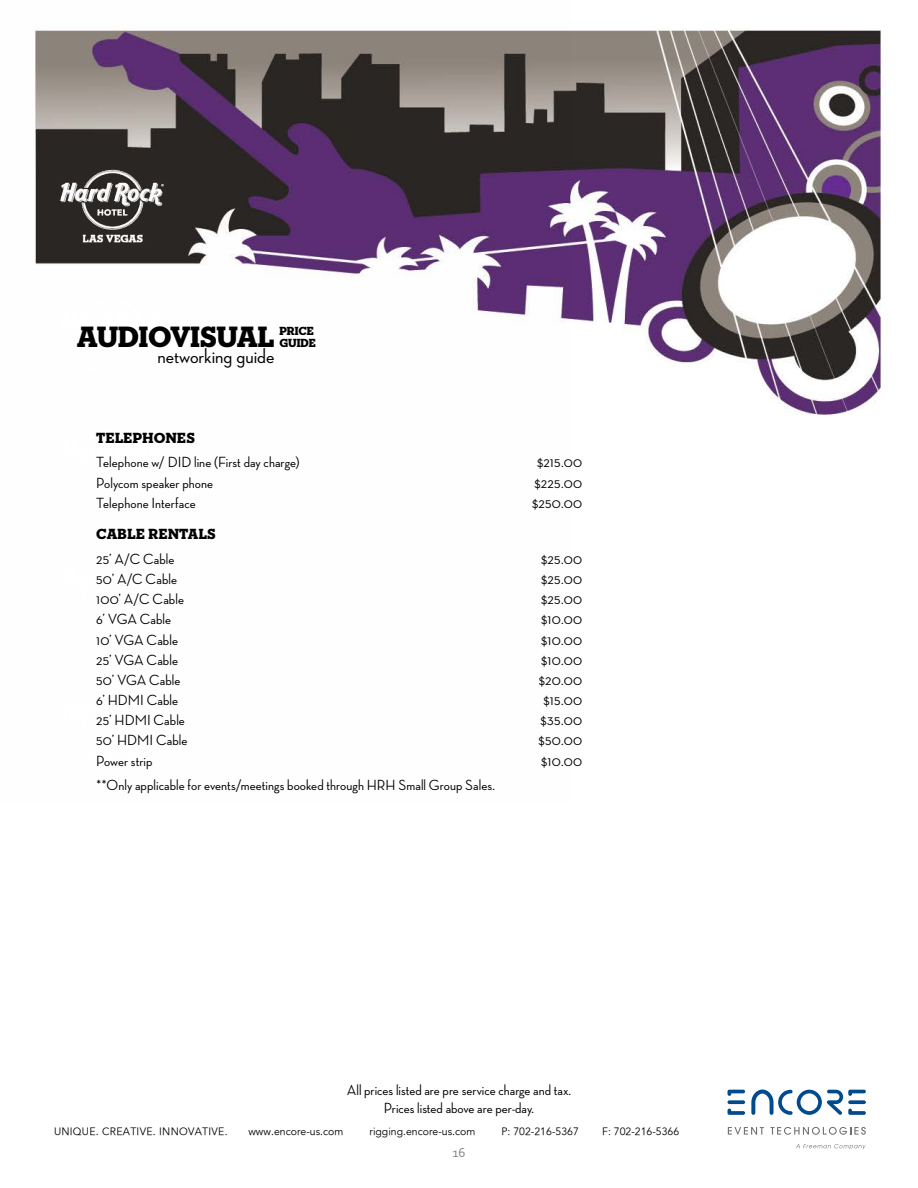
<style>
.page{position:relative;width:918px;height:1188px;background:#fff}
.page>*{position:absolute;margin:0;border:0;box-sizing:border-box;transform-origin:0 0}
.t1{font:30px "Neutraface Slab Display Titling";letter-spacing:-.005em;color:#000}
.t2{font:500 21px "Neutraface 2 Display";color:#000}
.t3{font:500 15px/18px "Neutraface Display";letter-spacing:.005em;color:#000;text-align:center}
.t4{font:15px "Neutraface Slab Display Titling";letter-spacing:.02em;color:#000}
.t5{font:13.5px "Corbel";color:#808285}
.t6{font:12px/12px "Neutraface Slab Display Titling";letter-spacing:-.005em;color:#000}
.t7{font:10.5px "Avenir";color:#000}
.t8{font:10.5px "Avenir";letter-spacing:.025em;color:#000}
</style>
<div class="page">
<img style="left:570px;top:29px;width:317px;height:1121px">
<img style="left:34px;top:28px;width:536px;height:294px">
<svg style="left:728px;top:1127px;width:36px;height:8px"></svg>
<svg style="left:771px;top:1127px;width:95px;height:8px"></svg>
<svg style="left:796px;top:1144px;width:70px;height:5px"></svg>
<svg style="left:728px;top:1100px;width:17px;height:4px"></svg>
<svg style="left:728px;top:1090px;width:17px;height:6px"></svg>
<svg style="left:728px;top:1109px;width:17px;height:6px"></svg>
<svg style="left:751px;top:1090px;width:115px;height:25px"></svg>
<h1 class="t1" style="left:77px;top:318px;width:199px">AUDIOVISUAL</h1>
<h2 class="t2" style="left:157px;top:344px;width:119px">networking guide</h2>
<p class="t6" style="left:279px;top:325px;width:38px">PRICE<br>GUIDE</p>
<p class="t4" style="left:96px;top:428px;width:100px">TELEPHONES</p>
<p class="t3" style="left:96px;top:453px;width:205px">Telephone w/ DID line (First day charge)</p>
<p class="t3" style="left:537px;top:453px;width:47px">$215.00</p>
<p class="t3" style="left:96px;top:474px;width:118px">Polycom speaker phone</p>
<p class="t3" style="left:534px;top:474px;width:49px">$225.00</p>
<p class="t3" style="left:96px;top:494px;width:101px">Telephone Interface</p>
<p class="t3" style="left:532px;top:494px;width:52px">$250.00</p>
<p class="t4" style="left:96px;top:525px;width:121px">CABLE RENTALS</p>
<p class="t3" style="left:96px;top:550px;width:80px">25’ A/C Cable</p>
<p class="t3" style="left:541px;top:550px;width:43px">$25.00</p>
<p class="t3" style="left:96px;top:570px;width:82px">50’ A/C Cable</p>
<p class="t3" style="left:541px;top:570px;width:43px">$25.00</p>
<p class="t3" style="left:96px;top:590px;width:89px">100’ A/C Cable</p>
<p class="t3" style="left:541px;top:590px;width:43px">$25.00</p>
<p class="t3" style="left:96px;top:610px;width:77px">6’ VGA Cable</p>
<p class="t3" style="left:541px;top:610px;width:43px">$10.00</p>
<p class="t3" style="left:96px;top:631px;width:83px">10’ VGA Cable</p>
<p class="t3" style="left:541px;top:631px;width:43px">$10.00</p>
<p class="t3" style="left:96px;top:651px;width:83px">25’ VGA Cable</p>
<p class="t3" style="left:541px;top:651px;width:43px">$10.00</p>
<p class="t3" style="left:96px;top:671px;width:86px">50’ VGA Cable</p>
<p class="t3" style="left:539px;top:671px;width:45px">$20.00</p>
<p class="t3" style="left:96px;top:691px;width:83px">6’ HDMI Cable</p>
<p class="t3" style="left:543px;top:691px;width:40px">$15.00</p>
<p class="t3" style="left:96px;top:711px;width:90px">25’ HDMI Cable</p>
<p class="t3" style="left:541px;top:711px;width:43px">$35.00</p>
<p class="t3" style="left:96px;top:731px;width:93px">50’ HDMI Cable</p>
<p class="t3" style="left:538px;top:731px;width:45px">$50.00</p>
<p class="t3" style="left:96px;top:752px;width:58px">Power strip</p>
<p class="t3" style="left:541px;top:752px;width:43px">$10.00</p>
<p class="t3" style="left:96px;top:776px;width:400px">**Only applicable for events/meetings booked through HRH Small Group Sales.</p>
<p class="t3" style="left:347px;top:1081px;width:226px">All prices listed are pre service charge and tax.<br>Prices listed above are per-day.</p>
<p class="t8" style="left:54px;top:1125px;width:175px">UNIQUE. CREATIVE. INNOVATIVE.</p>
<p class="t7" style="left:248px;top:1125px;width:96px">www.encore-us.com</p>
<p class="t7" style="left:370px;top:1125px;width:107px">rigging.encore-us.com</p>
<p class="t7" style="left:502px;top:1125px;width:79px">P: 702-216-5367</p>
<p class="t7" style="left:602px;top:1125px;width:79px">F: 702-216-5366</p>
<p class="t5" style="left:452px;top:1144px;width:15px">16</p>
</div>
